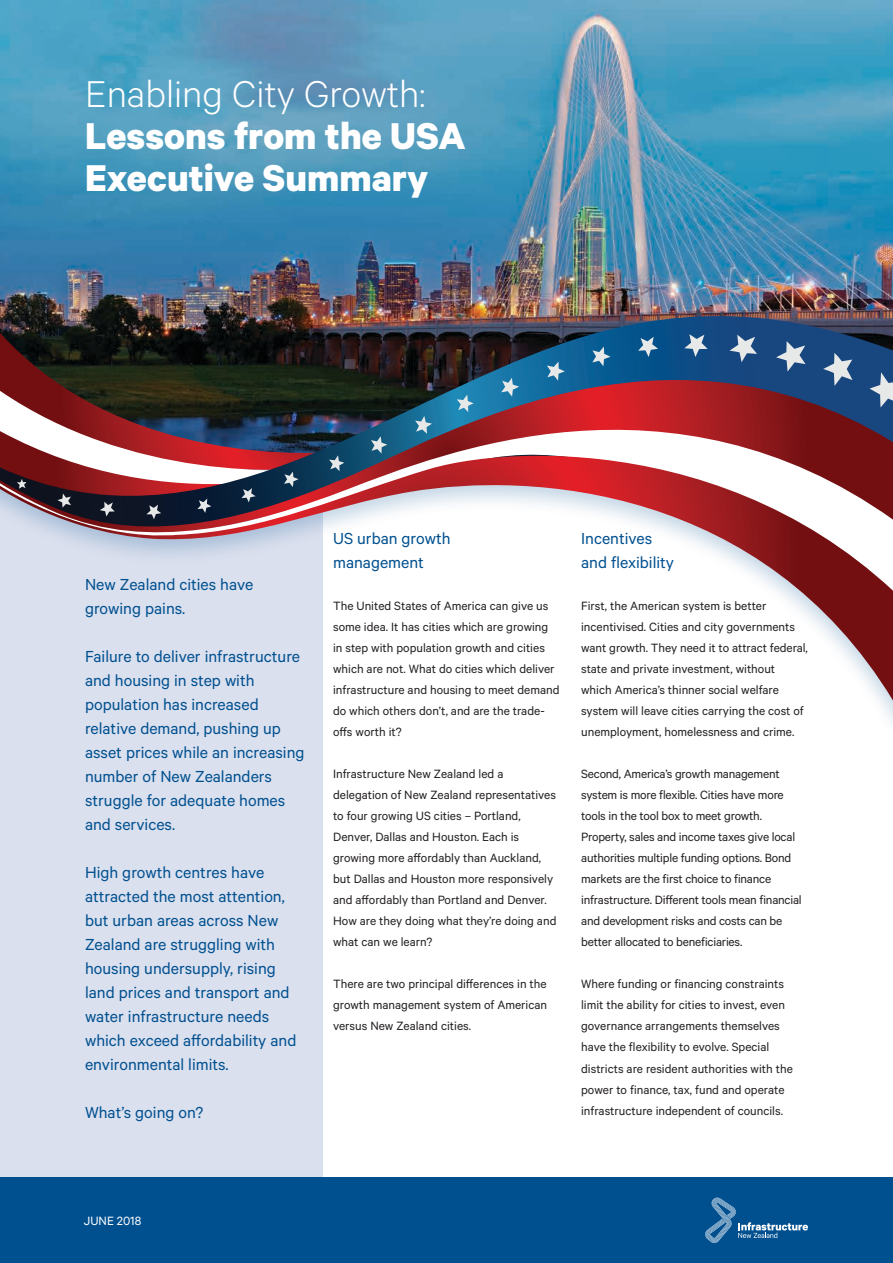
<style>
.page{position:relative;width:893px;height:1263px;background:#fff}
.page>*{position:absolute;margin:0;border:0;box-sizing:border-box;transform-origin:0 0}
.t1{font:700 42px/42px "Calibre";color:#fff}
.t2{font:300 42px "Calibre";color:#fff}
.t3{font:18px/24px "Calibre";color:#005090}
.t4{font:13.5px/21px "Calibre";color:#231f20}
.t5{font:13.5px "Calibre";color:#fff}
</style>
<div class="page">
<div style="left:0;top:467px;width:322px;height:710px;background:#dbe0ee"></div>
<div style="left:0;top:1177px;width:893px;height:86px;background:#005090"></div>
<img style="left:0;top:0;width:893px;height:311px">
<svg style="left:705px;top:1197px;width:103px;height:46px"></svg>
<div style="left:0;top:311px;width:893px;height:417px;background:#005090;opacity:.25"></div>
<img style="left:0;top:316px;width:893px;height:46px">
<svg style="left:823px;top:353px;width:29px;height:9px"></svg>
<svg style="left:776px;top:341px;width:29px;height:21px"></svg>
<svg style="left:730px;top:335px;width:27px;height:27px"></svg>
<svg style="left:684px;top:334px;width:24px;height:23px"></svg>
<svg style="left:638px;top:337px;width:20px;height:20px"></svg>
<svg style="left:592px;top:347px;width:18px;height:15px"></svg>
<svg style="left:0;top:362px;width:893px;height:94px;background:#624853"></svg>
<svg style="left:0;top:456px;width:893px;height:244px"></svg>
<h1 class="t2" style="left:85px;top:70px;width:342px">Enabling City Growth:</h1>
<h1 class="t1" style="left:85px;top:114px;width:382px">Lessons from the USA<br>Executive Summary</h1>
<h2 class="t3" style="left:85px;top:572px;width:170px">New Zealand cities have growing pains.</h2>
<h2 class="t3" style="left:85px;top:644px;width:221px">Failure to deliver infrastructure and housing in step with population has increased relative demand, pushing up asset prices while an increasing number of New Zealanders struggle for adequate homes and services.</h2>
<p class="t3" style="left:85px;top:860px;width:213px">High growth centres have attracted the most attention, but urban areas across New<br>Zealand are struggling with housing undersupply, rising land prices and transport and water infrastructure needs which exceed affordability and environmental limits.</p>
<h2 class="t3" style="left:85px;top:1100px;width:120px">What’s going on?</h2>
<h2 class="t3" style="left:333px;top:526px;width:119px">US urban growth management</h2>
<p class="t4" style="left:333px;top:595px;width:228px">The United States of America can give us some idea. It has cities which are growing in step with population growth and cities which are not. What do cities which deliver infrastructure and housing to meet demand do which others don’t, and are the trade&shy;offs worth it?</p>
<p class="t4" style="left:333px;top:763px;width:225px">Infrastructure New Zealand led a delegation of New Zealand representatives to four growing US cities – Portland, Denver, Dallas and Houston. Each is growing more affordably than Auckland, but Dallas and Houston more responsively and affordably than Portland and Denver.<br>How are they doing what they’re doing and what can we learn?</p>
<p class="t4" style="left:333px;top:973px;width:216px;text-align:justify">There are two principal differences in the growth management system of American versus New Zealand cities.</p>
<h2 class="t3" style="left:581px;top:526px;width:94px">Incentives and flexibility</h2>
<p class="t4" style="left:581px;top:595px;width:228px">First, the American system is better incentivised. Cities and city governments want growth. They need it to attract federal, state and private investment, without which America’s thinner social welfare system will leave cities carrying the cost of unemployment, homelessness and crime.</p>
<p class="t4" style="left:581px;top:763px;width:222px">Second, America’s growth management system is more flexible. Cities have more tools in the tool box to meet growth.<br>Property, sales and income taxes give local authorities multiple funding options. Bond markets are the first choice to finance infrastructure. Different tools mean financial and development risks and costs can be better allocated to beneficiaries.</p>
<p class="t4" style="left:581px;top:973px;width:213px">Where funding or financing constraints limit the ability for cities to invest, even governance arrangements themselves have the flexibility to evolve. Special districts are resident authorities with the power to finance, tax, fund and operate infrastructure independent of councils.</p>
<p class="t5" style="left:84px;top:1212px;width:59px">JUNE 2018</p>
</div>
